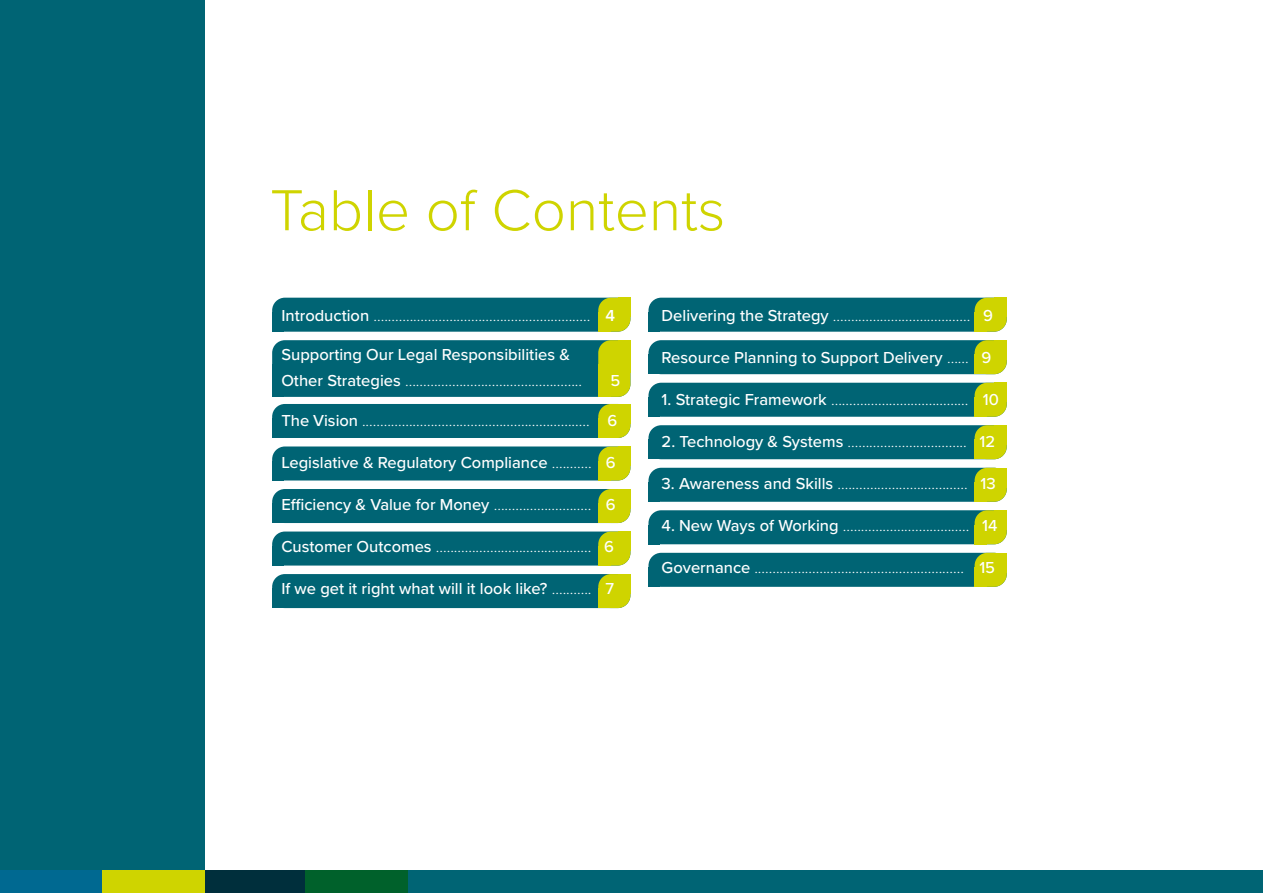
<style>
.page{position:relative;width:1263px;height:893px;background:#fff}
.page>*{position:absolute;margin:0;border:0;box-sizing:border-box;transform-origin:0 0}
.t1{font:300 60px "Proxima Nova";color:#cfd400}
.t2{font:300 16.5px "Proxima Nova";color:#fff}
.t3{font:500 16.5px "Proxima Nova";color:#fff}
.s1{font-weight:500}
.s2{font-weight:600}
.s3{font-weight:300}
</style>
<div class="page">
<div style="left:0;top:0;width:204px;height:893px;background:#006474"></div>
<div style="left:272px;top:312px;width:11px;height:20px;background:#006474"></div>
<div style="left:272px;top:298px;width:358px;height:34px;background:#006474;border-radius:13px"></div>
<div style="left:598px;top:298px;width:32px;height:34px;background:#cfd400;border-radius:13px"></div>
<div style="left:618px;top:298px;width:12px;height:19px;background:#cfd400"></div>
<div style="left:598px;top:312px;width:13px;height:20px;background:#cfd400"></div>
<div style="left:272px;top:364px;width:11px;height:33px;background:#006474"></div>
<div style="left:272px;top:340px;width:358px;height:57px;background:#006474;border-radius:13px"></div>
<div style="left:598px;top:340px;width:32px;height:57px;background:#cfd400;border-radius:13px"></div>
<div style="left:618px;top:340px;width:12px;height:33px;background:#cfd400"></div>
<div style="left:598px;top:364px;width:13px;height:33px;background:#cfd400"></div>
<div style="left:272px;top:418px;width:11px;height:20px;background:#006474"></div>
<div style="left:272px;top:404px;width:358px;height:34px;background:#006474;border-radius:13px"></div>
<div style="left:598px;top:404px;width:32px;height:34px;background:#cfd400;border-radius:13px"></div>
<div style="left:618px;top:404px;width:12px;height:19px;background:#cfd400"></div>
<div style="left:598px;top:418px;width:13px;height:20px;background:#cfd400"></div>
<div style="left:272px;top:461px;width:11px;height:19px;background:#006474"></div>
<div style="left:272px;top:446px;width:358px;height:34px;background:#006474;border-radius:13px"></div>
<div style="left:598px;top:446px;width:32px;height:34px;background:#cfd400;border-radius:13px"></div>
<div style="left:618px;top:446px;width:12px;height:20px;background:#cfd400"></div>
<div style="left:598px;top:461px;width:13px;height:19px;background:#cfd400"></div>
<div style="left:272px;top:503px;width:11px;height:20px;background:#006474"></div>
<div style="left:272px;top:489px;width:358px;height:34px;background:#006474;border-radius:13px"></div>
<div style="left:598px;top:489px;width:32px;height:34px;background:#cfd400;border-radius:13px"></div>
<div style="left:618px;top:489px;width:12px;height:20px;background:#cfd400"></div>
<div style="left:598px;top:503px;width:13px;height:20px;background:#cfd400"></div>
<div style="left:272px;top:546px;width:11px;height:20px;background:#006474"></div>
<div style="left:272px;top:531px;width:358px;height:35px;background:#006474;border-radius:13px"></div>
<div style="left:598px;top:531px;width:32px;height:35px;background:#cfd400;border-radius:13px"></div>
<div style="left:618px;top:531px;width:12px;height:20px;background:#cfd400"></div>
<div style="left:598px;top:546px;width:13px;height:20px;background:#cfd400"></div>
<div style="left:272px;top:588px;width:11px;height:20px;background:#006474"></div>
<div style="left:272px;top:574px;width:358px;height:34px;background:#006474;border-radius:13px"></div>
<div style="left:598px;top:574px;width:32px;height:34px;background:#cfd400;border-radius:13px"></div>
<div style="left:618px;top:574px;width:12px;height:20px;background:#cfd400"></div>
<div style="left:598px;top:588px;width:13px;height:20px;background:#cfd400"></div>
<div style="left:648px;top:312px;width:12px;height:20px;background:#006474"></div>
<div style="left:648px;top:298px;width:359px;height:34px;background:#006474;border-radius:13px"></div>
<div style="left:974px;top:298px;width:33px;height:34px;background:#cfd400;border-radius:13px"></div>
<div style="left:994px;top:298px;width:13px;height:19px;background:#cfd400"></div>
<div style="left:974px;top:312px;width:13px;height:20px;background:#cfd400"></div>
<div style="left:648px;top:355px;width:12px;height:19px;background:#006474"></div>
<div style="left:648px;top:340px;width:359px;height:34px;background:#006474;border-radius:13px"></div>
<div style="left:974px;top:340px;width:33px;height:34px;background:#cfd400;border-radius:13px"></div>
<div style="left:994px;top:340px;width:13px;height:20px;background:#cfd400"></div>
<div style="left:974px;top:355px;width:13px;height:19px;background:#cfd400"></div>
<div style="left:648px;top:397px;width:12px;height:20px;background:#006474"></div>
<div style="left:648px;top:383px;width:359px;height:34px;background:#006474;border-radius:13px"></div>
<div style="left:974px;top:383px;width:33px;height:34px;background:#cfd400;border-radius:13px"></div>
<div style="left:994px;top:383px;width:13px;height:19px;background:#cfd400"></div>
<div style="left:974px;top:397px;width:13px;height:20px;background:#cfd400"></div>
<div style="left:648px;top:440px;width:12px;height:19px;background:#006474"></div>
<div style="left:648px;top:425px;width:359px;height:34px;background:#006474;border-radius:13px"></div>
<div style="left:974px;top:425px;width:33px;height:34px;background:#cfd400;border-radius:13px"></div>
<div style="left:994px;top:425px;width:13px;height:20px;background:#cfd400"></div>
<div style="left:974px;top:440px;width:13px;height:19px;background:#cfd400"></div>
<div style="left:648px;top:482px;width:12px;height:20px;background:#006474"></div>
<div style="left:648px;top:468px;width:359px;height:34px;background:#006474;border-radius:13px"></div>
<div style="left:974px;top:468px;width:33px;height:34px;background:#cfd400;border-radius:13px"></div>
<div style="left:994px;top:468px;width:13px;height:19px;background:#cfd400"></div>
<div style="left:974px;top:482px;width:13px;height:20px;background:#cfd400"></div>
<div style="left:648px;top:525px;width:12px;height:19px;background:#006474"></div>
<div style="left:648px;top:510px;width:359px;height:34px;background:#006474;border-radius:13px"></div>
<div style="left:974px;top:510px;width:33px;height:34px;background:#cfd400;border-radius:13px"></div>
<div style="left:994px;top:510px;width:13px;height:20px;background:#cfd400"></div>
<div style="left:974px;top:525px;width:13px;height:19px;background:#cfd400"></div>
<div style="left:648px;top:567px;width:12px;height:20px;background:#006474"></div>
<div style="left:648px;top:553px;width:359px;height:34px;background:#006474;border-radius:13px"></div>
<div style="left:974px;top:553px;width:33px;height:34px;background:#cfd400;border-radius:13px"></div>
<div style="left:994px;top:553px;width:13px;height:19px;background:#cfd400"></div>
<div style="left:974px;top:567px;width:13px;height:20px;background:#cfd400"></div>
<div style="left:0;top:871px;width:1263px;height:22px;background:#006474"></div>
<div style="left:0;top:871px;width:103px;height:22px;background:#006991"></div>
<div style="left:204px;top:871px;width:103px;height:22px;background:#002f3c"></div>
<div style="left:306px;top:871px;width:102px;height:22px;background:#00612b"></div>
<div style="left:102px;top:871px;width:103px;height:22px;background:#cfd400"></div>
<h2 class="t1" style="left:270px;top:165px;width:457px">Table of Contents</h2>
<p class="t2" style="left:281px;top:303px;width:335px"><span class="s1">Introduction</span> ............................................................ <span class="s2">4</span></p>
<p class="t2" style="left:662px;top:303px;width:333px"><span class="s1">Delivering the Strategy</span> ...................................... <span class="s1">9</span></p>
<p class="t3" style="left:281px;top:342px;width:290px">Supporting Our Legal Responsibilities &amp;</p>
<p class="t3" style="left:662px;top:345px;width:331px">Resource Planning to Support Delivery <span class="s3">......</span> 9</p>
<p class="t2" style="left:281px;top:368px;width:302px"><span class="s1">Other Strategies</span> .................................................</p>
<p class="t3" style="left:610px;top:368px;width:11px">5</p>
<p class="t2" style="left:662px;top:387px;width:339px"><span class="s1">1. Strategic Framework</span> ...................................... <span class="s1">10</span></p>
<p class="t2" style="left:281px;top:408px;width:337px"><span class="s1">The Vision</span> ............................................................... <span class="s1">6</span></p>
<p class="t2" style="left:662px;top:429px;width:335px"><span class="s1">2. Technology &amp; Systems</span> ................................. <span class="s1">12</span></p>
<p class="t3" style="left:281px;top:450px;width:336px">Legislative &amp; Regulatory Compliance <span class="s3">...........</span> 6</p>
<p class="t2" style="left:662px;top:471px;width:336px"><span class="s1">3. Awareness and Skills</span> .................................... <span class="s1">13</span></p>
<p class="t2" style="left:281px;top:492px;width:336px"><span class="s1">Efciency &amp; Value for Money</span> ........................... <span class="s1">6</span></p>
<p class="t2" style="left:662px;top:513px;width:337px"><span class="s1">4. New Ways of Working</span> ................................... <span class="s1">14</span></p>
<p class="t2" style="left:281px;top:534px;width:334px"><span class="s1">Customer Outcomes</span> ........................................... <span class="s1">6</span></p>
<p class="t2" style="left:662px;top:555px;width:335px"><span class="s1">Governance</span> .......................................................... <span class="s1">15</span></p>
<p class="t3" style="left:281px;top:576px;width:334px">If we get it right what will it look like? <span class="s3">...........</span> 7</p>
</div>
